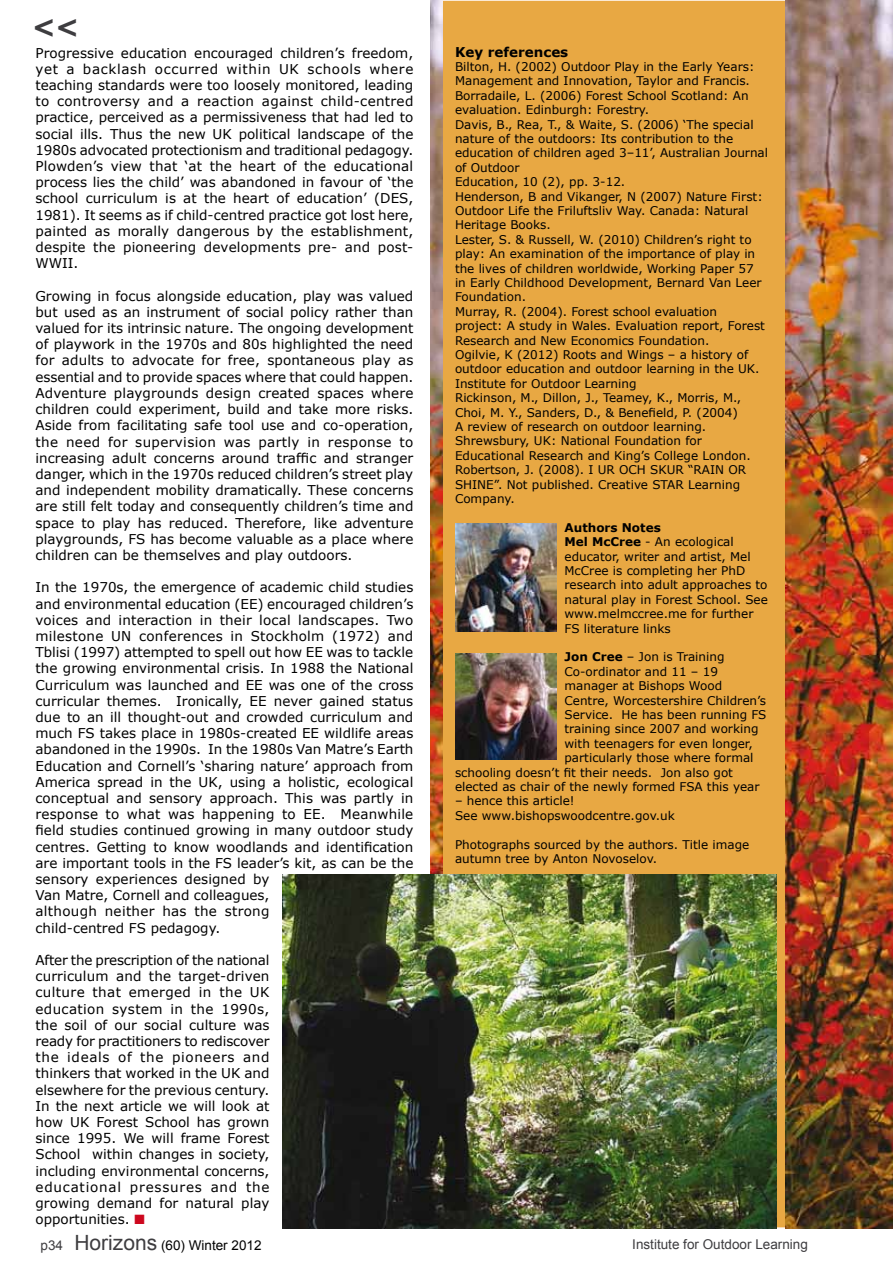
<style>
.page{position:relative;width:893px;height:1263px;background:#fff}
.page>*{position:absolute;margin:0;border:0;box-sizing:border-box;transform-origin:0 0}
.t1{font:700 27px "Verdana";color:#3e3d40}
.t2{font:13.5px/16.2px "Verdana";color:#000;text-align:justify}
.t3{font:13.5px "Arial";color:#3e3d40}
.t4{font:13.5px "Arial";color:#000}
.t5{font:700 13.5px "Verdana";color:#000}
.t6{font:12px/14.4px "Verdana";color:#000}
.s1{color:#cd071e}
.s2{font-weight:700}
.s3{color:#3e3d40}
.s4{font-size:21px;color:#3e3d40}
</style>
<div class="page">
<div style="left:442px;top:0;width:344px;height:1228px;background:#e8a843"></div>
<img style="left:431px;top:0;width:11px;height:875px">
<img style="left:455px;top:523px;width:102px;height:108px">
<img style="left:455px;top:653px;width:102px;height:106px">
<img style="left:283px;top:875px;width:493px;height:353px">
<img style="left:786px;top:0;width:107px;height:1228px">
<h1 class="t1" style="left:79px;top:47px;width:48px;rotate:-180deg">&gt;&gt;</h1>
<p class="t2" style="left:36px;top:45px;width:379px">Progressive education encouraged children’s freedom, yet a backlash occurred within UK schools where teaching standards were too loosely monitored, leading to controversy and a reaction against child-centred practice, perceived as a permissiveness that had led to social ills. Thus the new UK political landscape of the 1980s advocated protectionism and traditional pedagogy.<br>Plowden’s view that ‘at the heart of the educational process lies the child’ was abandoned in favour of ‘the school curriculum is at the heart of education’ (DES, 1981). It seems as if child-centred practice got lost here, painted as morally dangerous by the establishment, despite the pioneering developments pre- and post-WWII.</p>
<p class="t2" style="left:36px;top:288px;width:379px">Growing in focus alongside education, play was valued but used as an instrument of social policy rather than valued for its intrinsic nature. The ongoing development of playwork in the 1970s and 80s highlighted the need for adults to advocate for free, spontaneous play as essential and to provide spaces where that could happen.<br>Adventure playgrounds design created spaces where children could experiment, build and take more risks.<br>Aside from facilitating safe tool use and co-operation, the need for supervision was partly in response to increasing adult concerns around traffic and stranger danger, which in the 1970s reduced children’s street play and independent mobility dramatically. These concerns are still felt today and consequently children’s time and space to play has reduced. Therefore, like adventure playgrounds, FS has become valuable as a place where children can be themselves and play outdoors.</p>
<p class="t2" style="left:36px;top:579px;width:379px;text-align:left">In the 1970s, the emergence of academic child studies and environmental education (EE) encouraged children’s voices and interaction in their local landscapes. Two milestone UN conferences in Stockholm (1972) and Tblisi (1997) attempted to spell out how EE was to tackle the growing environmental crisis. In 1988 the National Curriculum was launched and EE was one of the cross curricular themes. Ironically, EE never gained status due to an ill thought-out and crowded curriculum and much FS takes place in 1980s-created EE wildlife areas abandoned in the 1990s. In the 1980s Van Matre’s Earth Education and Cornell’s ‘sharing nature’ approach from America spread in the UK, using a holistic, ecological conceptual and sensory approach. This was partly in response to what was happening to EE. Meanwhile field studies continued growing in many outdoor study centres. Getting to know woodlands and identification are important tools in the FS leader’s kit, as can be the sensory experiences designed by<br>Van Matre, Cornell and colleagues,<br>although neither has the strong<br>child-centred FS pedagogy.</p>
<p class="t2" style="left:36px;top:952px;width:236px">After the prescription of the national curriculum and the target-driven culture that emerged in the UK education system in the 1990s, the soil of our social culture was ready for practitioners to rediscover the ideals of the pioneers and thinkers that worked in the UK and elsewhere for the previous century.<br>In the next article we will look at how UK Forest School has grown since 1995. We will frame Forest School within changes in society, including environmental concerns, educational pressures and the growing demand for natural play opportunities. <span class="s1">■</span></p>
<p class="t5" style="left:455px;top:43px;width:115px">Key references</p>
<p class="t6" style="left:455px;top:60px;width:315px">Bilton, H. (2002) Outdoor Play in the Early Years:<br>Management and Innovation, Taylor and Francis.<br>Borradaile, L. (2006) Forest School Scotland: An evaluation. Edinburgh: Forestry.<br>Davis, B., Rea, T., &amp; Waite, S. (2006) ‘The special nature of the outdoors: Its contribution to the education of children aged 3–11’, Australian Journal of Outdoor<br>Education, 10 (2), pp. 3-12.<br>Henderson, B and Vikanger, N (2007) Nature First:<br>Outdoor Life the Friluftsliv Way. Canada: Natural Heritage Books.<br>Lester, S. &amp; Russell, W. (2010) Children’s right to play: An examination of the importance of play in the lives of children worldwide, Working Paper 57<br>in Early Childhood Development, Bernard Van Leer Foundation.<br>Murray, R. (2004). Forest school evaluation<br>project: A study in Wales. Evaluation report, Forest Research and New Economics Foundation.<br>Ogilvie, K (2012) Roots and Wings – a history of outdoor education and outdoor learning in the UK.<br>Institute for Outdoor Learning<br>Rickinson, M., Dillon, J., Teamey, K., Morris, M., Choi, M. Y., Sanders, D., &amp; Benefield, P. (2004)<br>A review of research on outdoor learning.<br>Shrewsbury, UK: National Foundation for Educational Research and King’s College London.<br>Robertson, J. (2008). I UR OCH SKUR “RAIN OR SHINE”. Not published. Creative STAR Learning Company.</p>
<p class="t6" style="left:564px;top:520px;width:205px"><span class="s2">Authors Notes<br>Mel McCree</span> - An ecological educator, writer and artist, Mel<br>McCree is completing her PhD research into adult approaches to natural play in Forest School. See www.melmccree.me for further<br>FS literature links</p>
<p class="t6" style="left:564px;top:650px;width:161px"><span class="s2">Jon Cree</span> – Jon is Training</p>
<p class="t6" style="left:564px;top:664px;width:155px">Co-ordinator and 11 – 19</p>
<p class="t6" style="left:564px;top:679px;width:159px">manager at Bishops Wood</p>
<p class="t6" style="left:564px;top:693px;width:203px">Centre, Worcestershire Children’s</p>
<p class="t6" style="left:564px;top:708px;width:203px">Service. He has been running FS</p>
<p class="t6" style="left:564px;top:722px;width:196px">training since 2007 and working</p>
<p class="t6" style="left:564px;top:736px;width:190px">with teenagers for even longer,</p>
<p class="t6" style="left:564px;top:751px;width:191px">particularly those where formal</p>
<p class="t6" style="left:455px;top:765px;width:280px">schooling doesn’t fit their needs. Jon also got</p>
<p class="t6" style="left:455px;top:780px;width:306px">elected as chair of the newly formed FSA this year</p>
<p class="t6" style="left:455px;top:794px;width:221px">– hence this article!<br>See www.bishopswoodcentre.gov.uk</p>
<p class="t6" style="left:455px;top:837px;width:296px">Photographs sourced by the authors. Title image autumn tree by Anton Novoselov.</p>
<p class="t4" style="left:41px;top:1236px;width:222px"><span class="s3">p34</span> <span class="s4">Horizons</span> (60) Winter 2012</p>
<p class="t3" style="left:632px;top:1235px;width:177px">Institute for Outdoor Learning</p>
</div>
